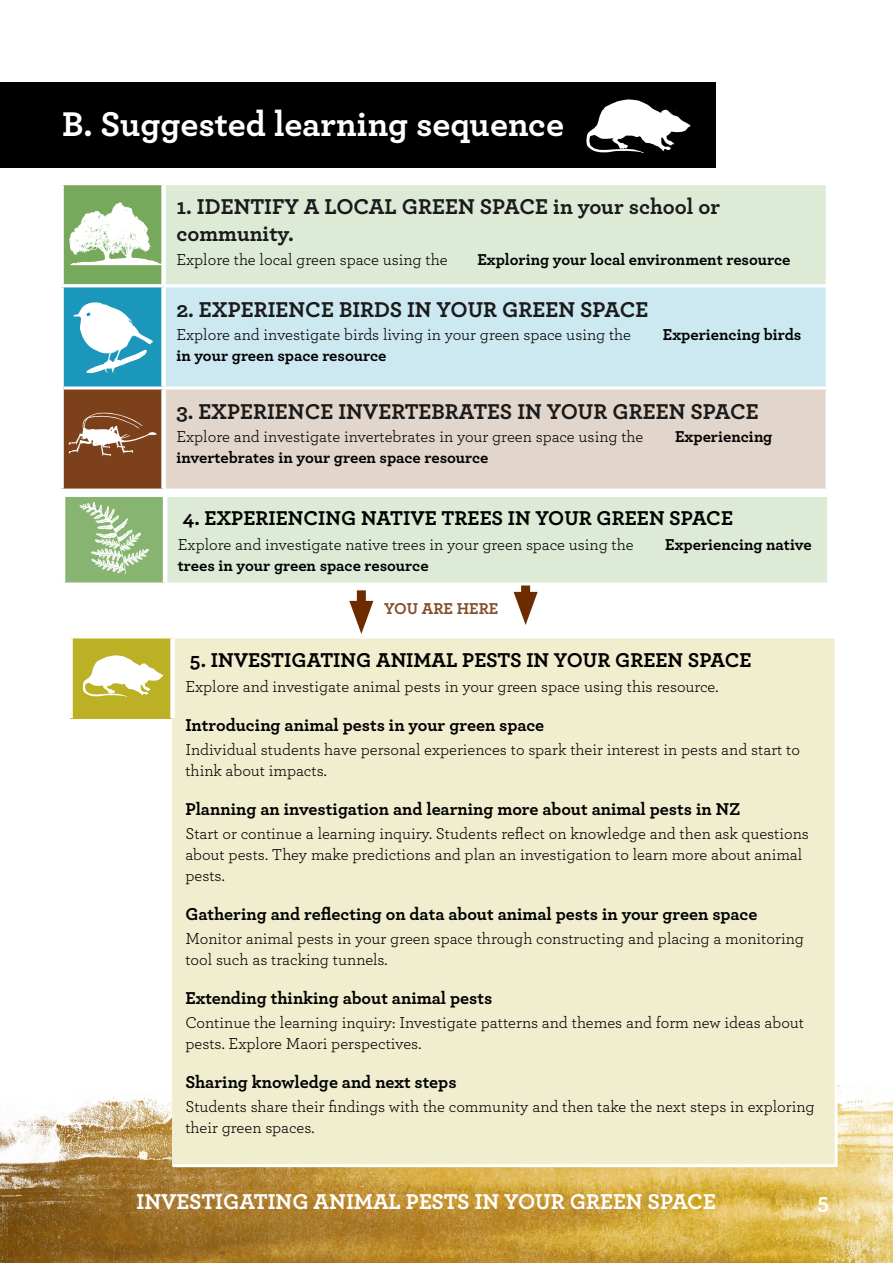
<style>
.page{position:relative;width:893px;height:1263px;background:#fff}
.page>*{position:absolute;margin:0;border:0;box-sizing:border-box;transform-origin:0 0}
.t1{font:700 36px "Archer Pro";color:#fff}
.t2{font:700 22.5px/27px "Archer Pro";color:#1a1a1a}
.t3{font:700 22.5px "Archer Pro";color:#fff}
.t4{font:700 21px "Archer Pro";color:#000}
.t5{font:700 18px "Archer Pro";color:#000}
.t6{font:16.5px/21px "Archer Pro";color:#000}
.t7{font:700 16.5px "Archer Pro";color:#000}
.t8{font:700 16.5px "Archer Pro";color:#844e29}
</style>
<div class="page">
<img style="left:0;top:1050px;width:893px;height:213px">
<div style="left:0;top:82px;width:715px;height:86px;background:#000"></div>
<div style="left:62px;top:184px;width:102px;height:102px;background:#76a95c"></div>
<div style="left:164px;top:184px;width:663px;height:102px;background:#ddead6"></div>
<div style="left:59px;top:185px;width:5px;height:99px;background:#fff"></div>
<div style="left:161px;top:185px;width:5px;height:99px;background:#fff"></div>
<hr style="left:59px;top:182px;width:105px;height:3px;background:#fff">
<hr style="left:164px;top:182px;width:665px;height:3px;background:#fff">
<hr style="left:826px;top:185px;width:3px;height:99px;background:#fff">
<div style="left:62px;top:286px;width:102px;height:102px;background:#1a97ba"></div>
<div style="left:164px;top:286px;width:663px;height:102px;background:#cce8f0"></div>
<div style="left:62px;top:388px;width:102px;height:102px;background:#7c411a"></div>
<div style="left:164px;top:388px;width:663px;height:102px;background:#e2d5cc"></div>
<div style="left:59px;top:287px;width:5px;height:101px;background:#fff"></div>
<div style="left:161px;top:287px;width:5px;height:99px;background:#fff"></div>
<div style="left:59px;top:388px;width:5px;height:101px;background:#fff"></div>
<div style="left:161px;top:389px;width:5px;height:100px;background:#fff"></div>
<hr style="left:59px;top:284px;width:105px;height:3px;background:#fff">
<hr style="left:164px;top:284px;width:665px;height:3px;background:#fff">
<hr style="left:826px;top:287px;width:3px;height:99px;background:#fff">
<hr style="left:64px;top:386px;width:100px;height:3px;background:#fff">
<hr style="left:164px;top:386px;width:665px;height:3px;background:#fff">
<hr style="left:826px;top:389px;width:3px;height:100px;background:#fff">
<hr style="left:59px;top:489px;width:105px;height:3px;background:#fff">
<hr style="left:164px;top:489px;width:665px;height:3px;background:#fff">
<svg style="left:69px;top:202px;width:93px;height:63px"></svg>
<svg style="left:73px;top:302px;width:80px;height:72px"></svg>
<svg style="left:69px;top:412px;width:88px;height:44px"></svg>
<div style="left:357px;top:590px;width:9px;height:25px;background:#6d2c00"></div>
<svg style="left:349px;top:601px;width:24px;height:33px"></svg>
<div style="left:521px;top:581px;width:9px;height:25px;background:#6d2c00"></div>
<svg style="left:514px;top:592px;width:24px;height:33px"></svg>
<div style="left:71px;top:637px;width:102px;height:81px;background:#bcb124"></div>
<div style="left:173px;top:637px;width:663px;height:529px;background:#f0eece"></div>
<div style="left:68px;top:638px;width:5px;height:80px;background:#fff"></div>
<div style="left:170px;top:638px;width:5px;height:80px;background:#fff"></div>
<hr style="left:68px;top:635px;width:105px;height:3px;background:#fff">
<hr style="left:173px;top:635px;width:665px;height:3px;background:#fff">
<hr style="left:835px;top:638px;width:3px;height:80px;background:#fff">
<hr style="left:835px;top:718px;width:3px;height:446px;background:#fff">
<hr style="left:173px;top:1164px;width:665px;height:3px;background:#fff">
<div style="left:63px;top:495px;width:102px;height:89px;background:#87b470"></div>
<div style="left:165px;top:495px;width:664px;height:89px;background:#ddead6"></div>
<hr style="left:61px;top:497px;width:4px;height:85px;background:#fff">
<hr style="left:163px;top:497px;width:4px;height:85px;background:#fff">
<hr style="left:61px;top:494px;width:104px;height:3px;background:#fff">
<hr style="left:165px;top:494px;width:665px;height:3px;background:#fff">
<hr style="left:827px;top:497px;width:3px;height:85px;background:#fff">
<hr style="left:61px;top:582px;width:104px;height:3px;background:#fff">
<hr style="left:165px;top:582px;width:665px;height:3px;background:#fff">
<svg style="left:79px;top:502px;width:70px;height:72px"></svg>
<svg style="left:83px;top:655px;width:81px;height:42px"></svg>
<svg style="left:586px;top:99px;width:105px;height:54px"></svg>
<h1 class="t1" style="left:62px;top:96px;width:503px">B. Suggested learning sequence</h1>
<h2 class="t2" style="left:176px;top:192px;width:545px">1. IDENTIFY A LOCAL GREEN SPACE in your school or community.</h2>
<p class="t6" style="left:176px;top:248px;width:273px">Explore the local green space using the</p>
<p class="t7" style="left:477px;top:246px;width:315px">Exploring your local environment resource</p>
<h2 class="t2" style="left:176px;top:294px;width:474px">2. EXPERIENCE BIRDS IN YOUR GREEN SPACE</h2>
<p class="t6" style="left:176px;top:323px;width:456px">Explore and investigate birds living in your green space using the</p>
<p class="t7" style="left:663px;top:321px;width:140px">Experiencing birds</p>
<p class="t7" style="left:176px;top:342px;width:212px">in your green space resource</p>
<h2 class="t2" style="left:176px;top:396px;width:584px">3. EXPERIENCE INVERTEBRATES IN YOUR GREEN SPACE</h2>
<p class="t6" style="left:176px;top:425px;width:469px">Explore and investigate invertebrates in your green space using the</p>
<p class="t7" style="left:675px;top:423px;width:99px">Experiencing</p>
<p class="t7" style="left:176px;top:444px;width:314px">invertebrates in your green space resource</p>
<p class="t4" style="left:182px;top:501px;width:552px">4. EXPERIENCING NATIVE TREES IN YOUR GREEN SPACE</p>
<p class="t6" style="left:178px;top:533px;width:457px">Explore and investigate native trees in your green space using the</p>
<p class="t7" style="left:665px;top:532px;width:148px">Experiencing native</p>
<p class="t7" style="left:178px;top:553px;width:252px">trees in your green space resource</p>
<p class="t8" style="left:384px;top:595px;width:116px">YOU ARE HERE</p>
<p class="t4" style="left:190px;top:643px;width:563px">5. INVESTIGATING ANIMAL PESTS IN YOUR GREEN SPACE</p>
<p class="t6" style="left:185px;top:675px;width:535px">Explore and investigate animal pests in your green space using this resource.</p>
<p class="t5" style="left:185px;top:711px;width:360px">Introducing animal pests in your green space</p>
<p class="t6" style="left:185px;top:738px;width:616px">Individual students have personal experiences to spark their interest in pests and start to think about impacts.</p>
<p class="t5" style="left:185px;top:795px;width:556px">Planning an investigation and learning more about animal pests in NZ</p>
<p class="t6" style="left:185px;top:822px;width:625px">Start or continue a learning inquiry. Students reflect on knowledge and then ask questions about pests. They make predictions and plan an investigation to learn more about animal pests.</p>
<p class="t5" style="left:185px;top:900px;width:573px">Gathering and reflecting on data about animal pests in your green space</p>
<p class="t6" style="left:185px;top:927px;width:620px">Monitor animal pests in your green space through constructing and placing a monitoring tool such as tracking tunnels.</p>
<p class="t5" style="left:185px;top:984px;width:308px">Extending thinking about animal pests</p>
<p class="t6" style="left:185px;top:1011px;width:620px">Continue the learning inquiry: Investigate patterns and themes and form new ideas about pests. Explore Maori perspectives.</p>
<p class="t5" style="left:185px;top:1068px;width:273px">Sharing knowledge and next steps</p>
<p class="t6" style="left:185px;top:1095px;width:631px">Students share their findings with the community and then take the next steps in exploring their green spaces.</p>
<h2 class="t3" style="left:137px;top:1184px;width:581px">INVESTIGATING ANIMAL PESTS IN YOUR GREEN SPACE</h2>
<h2 class="t3" style="left:818px;top:1183px;width:13px">5</h2>
</div>
